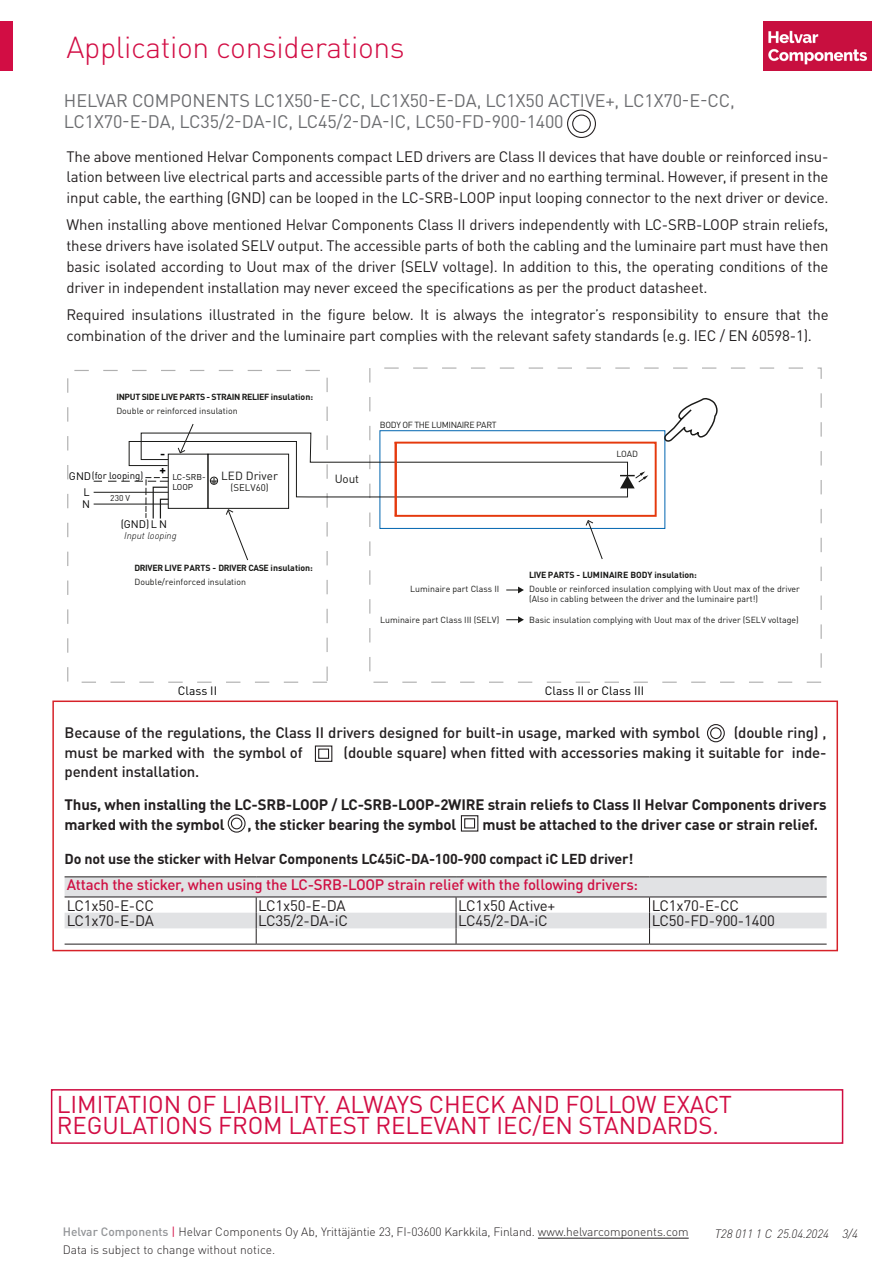
<style>
.page{position:relative;width:893px;height:1263px;background:#fff}
.page>*{position:absolute;margin:0;border:0;box-sizing:border-box;transform-origin:0 0}
.HELVAR_Small_Heading_DIN{font:300 30px "DIN Pro";letter-spacing:-.01em;color:#d20d44}
.HELVAR_Subheads_Red{font:24px/21px "DIN Pro";color:#d20d44}
.HELVAR_Subheads_Gray{font:18px/21px "DIN Pro";letter-spacing:-.005em;color:#6c6d70}
.new{font:15px/21px "DIN Pro";letter-spacing:-.01em;color:#231f20;text-align:justify}
.HELVAR_Bodytext_DIN{font:15px/19.5px "DIN Pro";letter-spacing:-.01em;color:#231f20}
.HELVAR_Bodytext_DIN-2{font:500 15px "DIN Pro";letter-spacing:-.01em;color:#231f20}
.HELVAR_Bodytext_DIN-3{font:700 15px/19.5px "DIN Pro";letter-spacing:-.01em;color:#231f20}
.Data_bread{font:15px "DIN Pro";letter-spacing:-.01em;color:#231f20}
.Data_bread-2{font:500 15px "DIN Pro";letter-spacing:-.01em;color:#cf1043}
.HELVAR_Bodytext_DIN-4{font:700 14.25px "DIN Pro";letter-spacing:-.01em;color:#231f20}
.t1{font:300 12px "DIN Pro";color:#231f20}
.t2{font:12px "DIN Pro";color:#000}
.Documnetn_number{font:italic 300 12px "DIN Pro";letter-spacing:-.01em;color:#231f20}
.t3{font:700 12px "DIN Pro";color:#000}
.t4{font:11.7px "DIN Pro";color:#1a1a18}
.t5{font:10.8px "DIN Pro";color:#000}
.t6{font:9.6px "DIN Pro";color:#000}
.t7{font:italic 300 9.6px "DIN Pro";color:#000}
.t8{font:9.6px "DIN Pro";color:#1a1a18}
.t9{font:8.85px/13.8px "DIN Pro";color:#1a1a18}
.t10{font:700 8.85px/13.8px "DIN Pro";letter-spacing:-.04em;color:#1a1a18}
.t11{font:700 8.85px/13.8px "DIN Pro";letter-spacing:-.01em;color:#1a1a18}
.t12{font:8.85px "DIN Pro";letter-spacing:-.04em;color:#1a1a18}
.t13{font:8.4px/10.1px "DIN Pro";letter-spacing:-.005em;color:#000}
.t14{font:8.4px "DIN Pro";color:#1a1a18}
.s1{font-weight:400}
.s2{font-weight:700}
.s3{font-weight:500;color:#939598}
.s4{font-weight:400;color:#d20d44}
</style>
<div class="page">
<div style="left:0;top:21px;width:13px;height:50px;background:#d20d44"></div>
<img style="left:763px;top:21px;width:109px;height:50px">
<hr style="left:538px;top:1238px;width:151px;height:1px;background:#231f20">
<hr style="left:94px;top:504px;width:74px;height:1px;background:#1a1a18">
<hr style="left:94px;top:492px;width:74px;height:1px;background:#1a1a18">
<svg style="left:664px;top:398px;width:54px;height:46px"></svg>
<svg style="left:108px;top:424px;width:540px;height:137px"></svg>
<svg style="left:506px;top:587px;width:18px;height:6px"></svg>
<svg style="left:506px;top:616px;width:18px;height:7px"></svg>
<hr style="left:65px;top:876px;width:191px;height:1px;background:#231f20">
<hr style="left:256px;top:876px;width:200px;height:1px;background:#231f20">
<hr style="left:456px;top:876px;width:193px;height:1px;background:#231f20">
<hr style="left:649px;top:876px;width:178px;height:1px;background:#231f20">
<hr style="left:65px;top:944px;width:191px;height:1px;background:#231f20">
<hr style="left:256px;top:944px;width:200px;height:1px;background:#231f20">
<hr style="left:456px;top:944px;width:193px;height:1px;background:#231f20">
<hr style="left:649px;top:944px;width:178px;height:1px;background:#231f20">
<svg style="left:65px;top:877px;width:762px;height:67px"></svg>
<div style="left:710px;top:727px;width:12px;height:12px;border:1px solid #231f20;border-radius:50%"></div>
<div style="left:707px;top:724px;width:18px;height:18px;border:1px solid #231f20;border-radius:50%"></div>
<div style="left:231px;top:817px;width:11px;height:12px;border:1px solid #231f20;border-radius:50%"></div>
<div style="left:228px;top:814px;width:18px;height:19px;border:1px solid #231f20;border-radius:50%"></div>
<svg style="left:314px;top:745px;width:19px;height:17px"></svg>
<svg style="left:460px;top:815px;width:19px;height:17px"></svg>
<div style="left:52px;top:700px;width:786px;height:251px;border:2px solid #d62229"></div>
<div style="left:51px;top:1089px;width:792px;height:55px;border:2px solid #cf0d41"></div>
<div style="left:572px;top:115px;width:19px;height:18px;border:1px solid #231f20;border-radius:50%"></div>
<div style="left:567px;top:109px;width:29px;height:29px;border:1px solid #231f20;border-radius:50%"></div>
<p class="HELVAR_Small_Heading_DIN" style="left:67px;top:24px;width:340px">Application considerations</p>
<p class="HELVAR_Subheads_Gray" style="left:64px;top:88px;width:673px">HELVAR COMPONENTS LC1X50-E-CC, LC1X50-E-DA, LC1X50 ACTIVE+, LC1X70-E-CC,<br>LC1X70-E-DA, LC35/2-DA-IC, LC45/2-DA-IC, LC50-FD-900-1400</p>
<p class="HELVAR_Bodytext_DIN" style="left:67px;top:145px;width:764px">The above mentioned Helvar Components compact LED drivers are Class II devices that have double or reinforced insu&shy;lation between live electrical parts and accessible parts of the driver and no earthing terminal. However, if present in the</p>
<p class="HELVAR_Bodytext_DIN" style="left:67px;top:186px;width:764px">input cable, the earthing (GND) can be looped in the LC-SRB-LOOP input looping connector to the next driver or device.</p>
<p class="new" style="left:67px;top:212px;width:764px">When installing above mentioned Helvar Components Class II drivers independently with LC-SRB-LOOP strain reliefs, these drivers have isolated SELV output. The accessible parts of both the cabling and the luminaire part must have then basic isolated according to Uout max of the driver (SELV voltage). In addition to this, the operating conditions of the driver in independent installation may never exceed the specifications as per the product datasheet.</p>
<p class="new" style="left:67px;top:303px;width:764px">Required insulations illustrated in the figure below. It is always the integrator’s responsibility to ensure that the combination of the driver and the luminaire part complies with the relevant safety standards (e.g. IEC / EN 60598-1).</p>
<p class="t10" style="left:116px;top:389px;width:198px">INPUT SIDE LIVE PARTS - STRAIN RELIEF insulation:<br><span class="s1">Double or reinforced insulation</span></p>
<p class="t6" style="left:92px;top:468px;width:53px">(for looping)</p>
<p class="t5" style="left:69px;top:468px;width:24px">GND</p>
<p class="t5" style="left:83px;top:483px;width:8px">L</p>
<p class="t5" style="left:82px;top:495px;width:9px">N</p>
<p class="t14" style="left:110px;top:491px;width:21px">230 V</p>
<p class="t3" style="left:160px;top:444px;width:7px">-</p>
<p class="t3" style="left:160px;top:460px;width:8px">+</p>
<p class="t13" style="left:172px;top:471px;width:35px">LC-SRB-<br>LOOP</p>
<p class="t5" style="left:121px;top:516px;width:48px">(GND)L N</p>
<p class="t7" style="left:124px;top:528px;width:54px">Input looping</p>
<p class="t4" style="left:221px;top:466px;width:58px">LED Driver</p>
<p class="t8" style="left:231px;top:480px;width:39px">(SELV60)</p>
<p class="t11" style="left:134px;top:560px;width:180px">DRIVER LIVE PARTS - DRIVER CASE insulation:<br><span class="s1">Double/reinforced insulation</span></p>
<p class="t4" style="left:335px;top:470px;width:26px">Uout</p>
<p class="t12" style="left:380px;top:418px;width:118px">BODY OF THE LUMINAIRE PART</p>
<p class="t9" style="left:410px;top:581px;width:91px">Luminaire part Class II</p>
<p class="t9" style="left:380px;top:612px;width:121px">Luminaire part Class III (SELV)</p>
<p class="t9" style="left:617px;top:446px;width:23px">LOAD</p>
<p class="t9" style="left:529px;top:567px;width:272px"><span class="s2">LIVE PARTS - LUMINAIRE BODY insulation:<br></span>Double or reinforced insulation complying with Uout max of the driver</p>
<p class="t9" style="left:529px;top:591px;width:230px">(Also in cabling between the driver and the luminaire part!)</p>
<p class="t9" style="left:529px;top:612px;width:271px">Basic insulation complying with Uout max of the driver (SELV voltage)</p>
<p class="t2" style="left:178px;top:682px;width:41px">Class II</p>
<p class="t2" style="left:545px;top:682px;width:101px">Class II or Class III</p>
<p class="HELVAR_Bodytext_DIN-2" style="left:65px;top:720px;width:637px">Because of the regulations, the Class II drivers designed for built-in usage, marked with symbol</p>
<p class="HELVAR_Bodytext_DIN-2" style="left:734px;top:720px;width:94px">(double ring) ,</p>
<p class="HELVAR_Bodytext_DIN-2" style="left:65px;top:740px;width:240px">must be marked with the symbol of</p>
<p class="HELVAR_Bodytext_DIN-2" style="left:344px;top:740px;width:485px">(double square) when fitted with accessories making it suitable for inde-</p>
<p class="HELVAR_Bodytext_DIN-2" style="left:65px;top:759px;width:136px">pendent installation.</p>
<p class="HELVAR_Bodytext_DIN-3" style="left:65px;top:793px;width:764px">Thus, when installing the LC-SRB-LOOP / LC-SRB-LOOP-2WIRE strain reliefs to Class II Helvar Components drivers marked with the symbol</p>
<p class="HELVAR_Bodytext_DIN-3" style="left:247px;top:813px;width:210px">, the sticker bearing the symbol</p>
<p class="HELVAR_Bodytext_DIN-3" style="left:483px;top:813px;width:337px">must be attached to the driver case or strain relief.</p>
<p class="HELVAR_Bodytext_DIN-4" style="left:65px;top:847px;width:570px">Do not use the sticker with Helvar Components LC45iC-DA-100-900 compact iC LED driver!</p>
<p class="Data_bread-2" style="left:67px;top:873px;width:573px">Attach the sticker, when using the LC-SRB-LOOP strain relief with the following drivers:</p>
<p class="Data_bread" style="left:67px;top:893px;width:89px">LC1x50-E-CC</p>
<p class="Data_bread" style="left:258px;top:893px;width:89px">LC1x50-E-DA</p>
<p class="Data_bread" style="left:458px;top:893px;width:99px">LC1x50 Active+</p>
<p class="Data_bread" style="left:652px;top:893px;width:89px">LC1x70-E-CC</p>
<p class="Data_bread" style="left:67px;top:909px;width:89px">LC1x70-E-DA</p>
<p class="Data_bread" style="left:258px;top:909px;width:91px">LC35/2-DA-iC</p>
<p class="Data_bread" style="left:458px;top:909px;width:91px">LC45/2-DA-iC</p>
<p class="Data_bread" style="left:652px;top:909px;width:125px">LC50-FD-900-1400</p>
<p class="HELVAR_Subheads_Red" style="left:57px;top:1091px;width:677px">LIMITATION OF LIABILITY. ALWAYS CHECK AND FOLLOW EXACT<br>REGULATIONS FROM LATEST RELEVANT IEC/EN STANDARDS.</p>
<p class="t1" style="left:63px;top:1223px;width:627px"><span class="s3">Helvar Components</span> <span class="s4">|</span> Helvar Components Oy Ab, Yrittäjäntie 23, FI-03600 Karkkila, Finland. www.helvarcomponents.com</p>
<p class="Documnetn_number" style="left:715px;top:1224px;width:145px">T28 011 1 C 25.04.2024 3/4</p>
<p class="t1" style="left:63px;top:1241px;width:214px">Data is subject to change without notice.</p>
</div>
